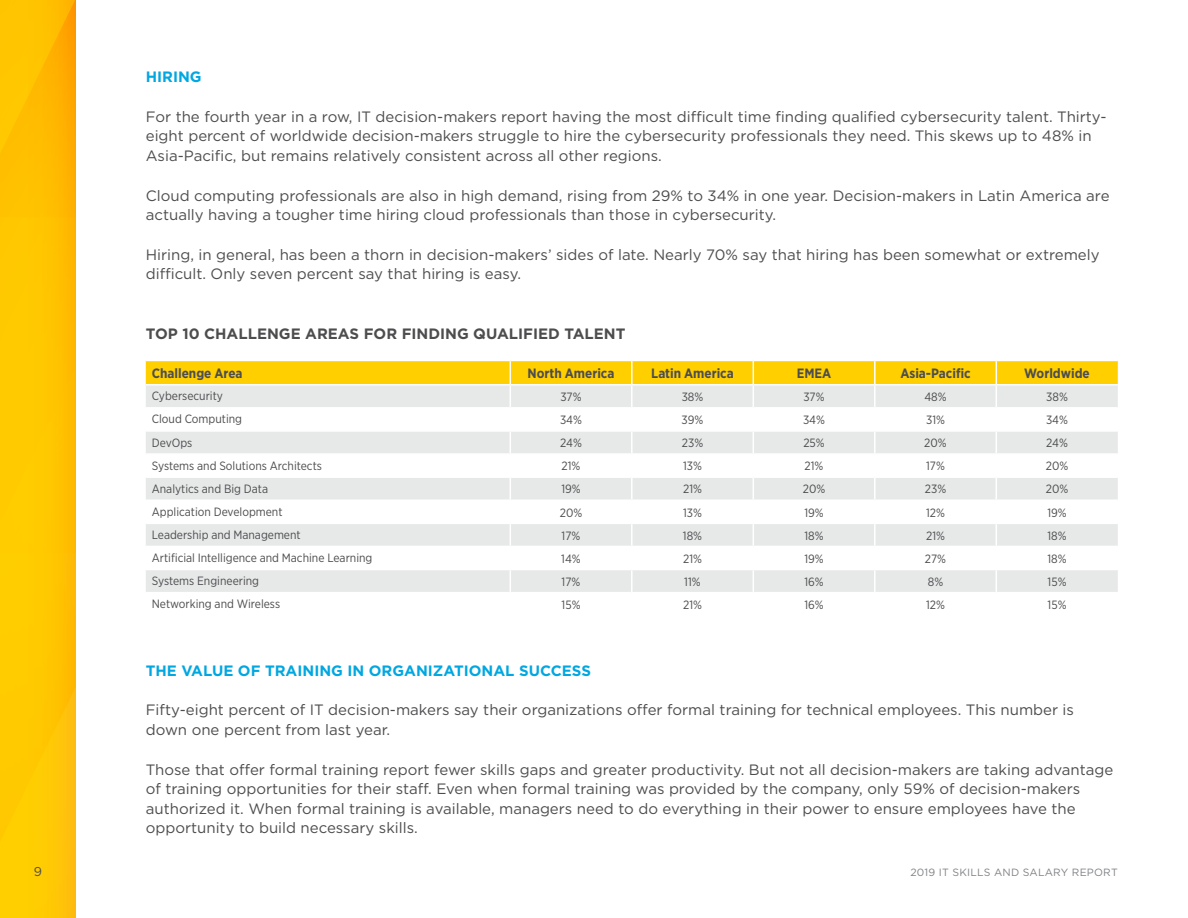
<style>
.page{position:relative;width:1188px;height:918px;background:#fff}
.page>*{position:absolute;margin:0;border:0;box-sizing:border-box;transform-origin:0 0}
.Body_Copy{font:15px/19.5px "Gotham";color:#4d4d4f}
.Heading_1{font:700 15px "Gotham";color:#00a7e1}
.Data_Vis_Heading_1{font:700 15px "Gotham";color:#4d4d4f}
.Table_Header{font:700 13.5px "Gotham Narrow";color:#4d4d4f}
.t1{font:12.75px "Gotham";color:#4d4d4f}
.Table_Left_Column{font:12px "Gotham Narrow";color:#4d4d4f}
.Table_Body{font:12px "Gotham Narrow";color:#4d4d4f}
.t2{font:10.5px "Gotham";letter-spacing:.02em;color:#808285}
</style>
<div class="page">
<svg style="left:0;top:0;width:76px;height:918px;background:#fec401"></svg>
<svg style="left:146px;top:360px;width:972px;height:232px"></svg>
<p class="Heading_1" style="left:146px;top:67px;width:57px">HIRING</p>
<p class="Body_Copy" style="left:146px;top:107px;width:962px">For the fourth year in a row, IT decision-makers report having the most difficult time finding qualified cybersecurity talent. Thirty&shy;eight percent of worldwide decision-makers struggle to hire the cybersecurity professionals they need. This skews up to 48% in<br>Asia-Pacific, but remains relatively consistent across all other regions.</p>
<p class="Body_Copy" style="left:146px;top:185px;width:965px">Cloud computing professionals are also in high demand, rising from 29% to 34% in one year. Decision-makers in Latin America are actually having a tougher time hiring cloud professionals than those in cybersecurity.</p>
<p class="Body_Copy" style="left:146px;top:245px;width:955px">Hiring, in general, has been a thorn in decision-makers’ sides of late. Nearly 70% say that hiring has been somewhat or extremely difficult. Only seven percent say that hiring is easy.</p>
<p class="Data_Vis_Heading_1" style="left:146px;top:324px;width:481px">TOP 10 CHALLENGE AREAS FOR FINDING QUALIFIED TALENT</p>
<p class="Table_Header" style="left:152px;top:365px;width:92px">Challenge Area</p>
<p class="Table_Header" style="left:528px;top:365px;width:88px">North America</p>
<p class="Table_Header" style="left:651px;top:365px;width:84px">Latin America</p>
<p class="Table_Header" style="left:797px;top:365px;width:36px">EMEA</p>
<p class="Table_Header" style="left:900px;top:365px;width:72px">Asia-Pacific</p>
<p class="Table_Header" style="left:1024px;top:365px;width:67px">Worldwide</p>
<p class="Table_Left_Column" style="left:152px;top:389px;width:73px">Cybersecurity</p>
<p class="Table_Body" style="left:561px;top:389px;width:23px">37%</p>
<p class="Table_Body" style="left:682px;top:389px;width:23px">38%</p>
<p class="Table_Body" style="left:804px;top:389px;width:23px">37%</p>
<p class="Table_Body" style="left:924px;top:389px;width:24px">48%</p>
<p class="Table_Body" style="left:1046px;top:389px;width:23px">38%</p>
<p class="Table_Left_Column" style="left:152px;top:412px;width:92px">Cloud Computing</p>
<p class="Table_Body" style="left:560px;top:413px;width:24px">34%</p>
<p class="Table_Body" style="left:682px;top:413px;width:23px">39%</p>
<p class="Table_Body" style="left:803px;top:413px;width:24px">34%</p>
<p class="Table_Body" style="left:926px;top:413px;width:20px">31%</p>
<p class="Table_Body" style="left:1046px;top:413px;width:24px">34%</p>
<p class="Table_Left_Column" style="left:152px;top:435px;width:42px">DevOps</p>
<p class="Table_Body" style="left:560px;top:436px;width:23px">24%</p>
<p class="Table_Body" style="left:682px;top:436px;width:23px">23%</p>
<p class="Table_Body" style="left:803px;top:436px;width:23px">25%</p>
<p class="Table_Body" style="left:924px;top:436px;width:24px">20%</p>
<p class="Table_Body" style="left:1046px;top:436px;width:23px">24%</p>
<p class="Table_Left_Column" style="left:152px;top:458px;width:172px">Systems and Solutions Architects</p>
<p class="Table_Body" style="left:562px;top:459px;width:20px">21%</p>
<p class="Table_Body" style="left:683px;top:459px;width:20px">13%</p>
<p class="Table_Body" style="left:805px;top:459px;width:20px">21%</p>
<p class="Table_Body" style="left:926px;top:459px;width:20px">17%</p>
<p class="Table_Body" style="left:1046px;top:459px;width:24px">20%</p>
<p class="Table_Left_Column" style="left:152px;top:481px;width:118px">Analytics and Big Data</p>
<p class="Table_Body" style="left:561px;top:482px;width:21px">19%</p>
<p class="Table_Body" style="left:683px;top:482px;width:20px">21%</p>
<p class="Table_Body" style="left:803px;top:482px;width:24px">20%</p>
<p class="Table_Body" style="left:925px;top:482px;width:23px">23%</p>
<p class="Table_Body" style="left:1046px;top:482px;width:24px">20%</p>
<p class="Table_Left_Column" style="left:152px;top:504px;width:132px">Application Development</p>
<p class="Table_Body" style="left:560px;top:505px;width:24px">20%</p>
<p class="Table_Body" style="left:683px;top:505px;width:20px">13%</p>
<p class="Table_Body" style="left:804px;top:505px;width:21px">19%</p>
<p class="Table_Body" style="left:926px;top:505px;width:20px">12%</p>
<p class="Table_Body" style="left:1047px;top:505px;width:21px">19%</p>
<p class="Table_Left_Column" style="left:152px;top:527px;width:150px">Leadership and Management</p>
<p class="Table_Body" style="left:562px;top:528px;width:20px">17%</p>
<p class="Table_Body" style="left:683px;top:528px;width:21px">18%</p>
<p class="Table_Body" style="left:804px;top:528px;width:21px">18%</p>
<p class="Table_Body" style="left:926px;top:528px;width:20px">21%</p>
<p class="Table_Body" style="left:1047px;top:528px;width:21px">18%</p>
<p class="Table_Left_Column" style="left:152px;top:550px;width:222px">Artificial Intelligence and Machine Learning</p>
<p class="Table_Body" style="left:561px;top:551px;width:21px">14%</p>
<p class="Table_Body" style="left:683px;top:551px;width:20px">21%</p>
<p class="Table_Body" style="left:804px;top:551px;width:21px">19%</p>
<p class="Table_Body" style="left:925px;top:551px;width:23px">27%</p>
<p class="Table_Body" style="left:1047px;top:551px;width:21px">18%</p>
<p class="Table_Left_Column" style="left:152px;top:573px;width:109px">Systems Engineering</p>
<p class="Table_Body" style="left:562px;top:574px;width:20px">17%</p>
<p class="Table_Body" style="left:684px;top:574px;width:18px">11%</p>
<p class="Table_Body" style="left:804px;top:574px;width:21px">16%</p>
<p class="Table_Body" style="left:928px;top:574px;width:17px">8%</p>
<p class="Table_Body" style="left:1048px;top:574px;width:20px">15%</p>
<p class="Table_Left_Column" style="left:152px;top:597px;width:130px">Networking and Wireless</p>
<p class="Table_Body" style="left:562px;top:597px;width:20px">15%</p>
<p class="Table_Body" style="left:683px;top:597px;width:20px">21%</p>
<p class="Table_Body" style="left:804px;top:597px;width:21px">16%</p>
<p class="Table_Body" style="left:926px;top:597px;width:20px">12%</p>
<p class="Table_Body" style="left:1048px;top:597px;width:20px">15%</p>
<p class="Heading_1" style="left:146px;top:660px;width:447px">THE VALUE OF TRAINING IN ORGANIZATIONAL SUCCESS</p>
<p class="Body_Copy" style="left:146px;top:700px;width:930px">Fifty-eight percent of IT decision-makers say their organizations offer formal training for technical employees. This number is down one percent from last year.</p>
<p class="Body_Copy" style="left:146px;top:759px;width:969px">Those that offer formal training report fewer skills gaps and greater productivity. But not all decision-makers are taking advantage of training opportunities for their staff. Even when formal training was provided by the company, only 59% of decision-makers authorized it. When formal training is available, managers need to do everything in their power to ensure employees have the opportunity to build necessary skills.</p>
<p class="t1" style="left:34px;top:864px;width:10px">9</p>
<p class="t2" style="left:910px;top:866px;width:209px">2019 IT SKILLS AND SALARY REPORT</p>
</div>
